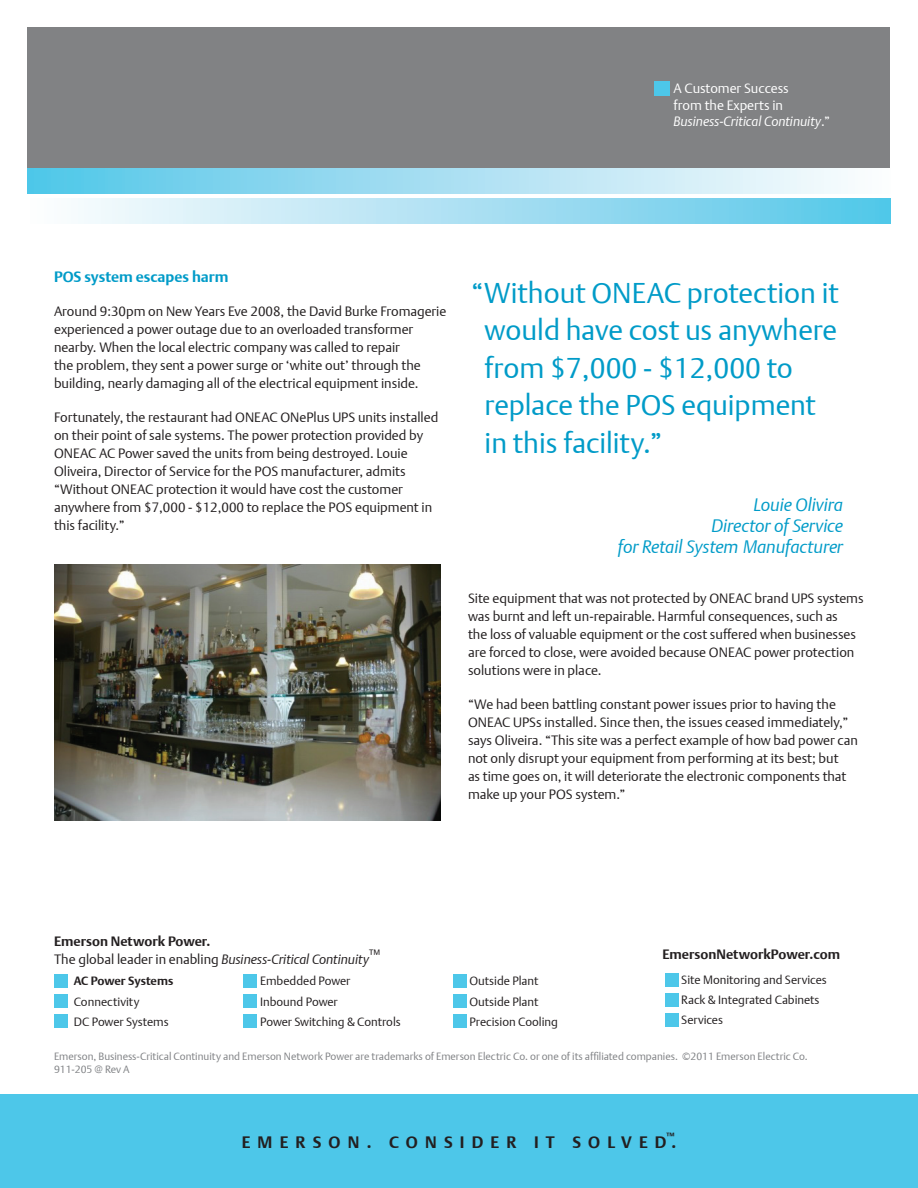
<style>
.page{position:relative;width:918px;height:1188px;background:#fff}
.page>*{position:absolute;margin:0;border:0;box-sizing:border-box;transform-origin:0 0}
.t1{font:28.5px/37.5px "DTL Argo T Light";color:#009bc8}
.t2{font:italic 18px/21px "DTL Argo T Light";letter-spacing:-.005em;color:#009bc8;text-align:right}
.t3{font:700 16.5px "DTL Argo T";letter-spacing:.435em;color:#231f20}
.t4{font:700 15px "DTL Argo T";color:#009bc8}
.t5{font:13.5px/18px "DTL Argo T Light";color:#231f20}
.t6{font:13.5px/16.2px "DTL Argo T Light";color:#fff}
.t7{font:italic 13.5px "DTL Argo T Light";color:#231f20}
.t8{font:700 13.5px "DTL Argo T";color:#231f20}
.t9{font:12px/20.1px "DTL Argo T Light";color:#231f20}
.t10{font:700 12px "DTL Argo T";letter-spacing:-.005em;color:#231f20}
.t11{font:10.5px/12.6px "DTL Argo T Light";color:#808285}
.t12{font:700 9px "DTL Argo T";color:#231f20}
.s1{font-style:italic}
.s2{font-style:normal}
</style>
<div class="page">
<div style="left:0;top:1095px;width:918px;height:93px;background:#4dc7e9"></div>
<div style="left:28px;top:28px;width:862px;height:142px;background:#818284"></div>
<div style="left:654px;top:81px;width:15px;height:15px;background:#4dc7e9"></div>
<div style="left:27px;top:168px;width:864px;height:26px;background:linear-gradient(to right,#53c6e8,#fffcfe)"></div>
<div style="left:27px;top:198px;width:864px;height:25px;background:linear-gradient(to right,#fffdfe,#55c6e8)"></div>
<div style="left:54px;top:975px;width:14px;height:13px;background:#4dc7e9"></div>
<div style="left:54px;top:1014px;width:14px;height:14px;background:#4dc7e9"></div>
<div style="left:54px;top:994px;width:14px;height:14px;background:#4dc7e9"></div>
<div style="left:243px;top:975px;width:13px;height:13px;background:#4dc7e9"></div>
<div style="left:243px;top:1014px;width:13px;height:14px;background:#4dc7e9"></div>
<div style="left:243px;top:994px;width:13px;height:14px;background:#4dc7e9"></div>
<div style="left:453px;top:975px;width:14px;height:13px;background:#4dc7e9"></div>
<div style="left:453px;top:1014px;width:14px;height:14px;background:#4dc7e9"></div>
<div style="left:453px;top:994px;width:14px;height:14px;background:#4dc7e9"></div>
<div style="left:665px;top:974px;width:14px;height:13px;background:#4dc7e9"></div>
<div style="left:665px;top:1013px;width:14px;height:14px;background:#4dc7e9"></div>
<div style="left:665px;top:993px;width:14px;height:14px;background:#4dc7e9"></div>
<img style="left:54px;top:564px;width:386px;height:257px">
<p class="t6" style="left:674px;top:80px;width:158px">A Customer Success<br>from the Experts in<br><span class="s1">Business-Critical Continuity</span>.”</p>
<p class="t4" style="left:54px;top:267px;width:176px">POS system escapes harm</p>
<p class="t5" style="left:54px;top:302px;width:394px">Around 9:30pm on New Years Eve 2008, the David Burke Fromagerie experienced a power outage due to an overloaded transformer nearby. When the local electric company was called to repair<br>the problem, they sent a power surge or ‘white out’ through the building, nearly damaging all of the electrical equipment inside.</p>
<p class="t5" style="left:54px;top:408px;width:386px">Fortunately, the restaurant had ONEAC ONePlus UPS units installed on their point of sale systems. The power protection provided by ONEAC AC Power saved the units from being destroyed. Louie Oliveira, Director of Service for the POS manufacturer, admits “Without ONEAC protection it would have cost the customer anywhere from $7,000 - $12,000 to replace the POS equipment in this facility.”</p>
<h1 class="t1" style="left:485px;top:274px;width:356px;text-indent:-14px">“Without ONEAC protection it would have cost us anywhere from $7,000 - $12,000 to replace the POS equipment in this facility.”</h1>
<h2 class="t2" style="left:618px;top:494px;width:227px">Louie Olivira<br>Director of Service<br>for Retail System Manufacturer</h2>
<p class="t5" style="left:468px;top:589px;width:397px">Site equipment that was not protected by ONEAC brand UPS systems was burnt and left un-repairable. Harmful consequences, such as<br>the loss of valuable equipment or the cost suffered when businesses are forced to close, were avoided because ONEAC power protection solutions were in place.</p>
<p class="t5" style="left:468px;top:695px;width:391px">“We had been battling constant power issues prior to having the ONEAC UPSs installed. Since then, the issues ceased immediately,” says Oliveira. “This site was a perfect example of how bad power can not only disrupt your equipment from performing at its best; but<br>as time goes on, it will deteriorate the electronic components that make up your POS system.”</p>
<p class="t8" style="left:54px;top:933px;width:158px">Emerson Network Power.</p>
<p class="t7" style="left:54px;top:951px;width:328px"><span class="s2">The global leader in enabling</span> Business-Critical Continuity<sup>™</sup></p>
<p class="t8" style="left:662px;top:947px;width:179px">EmersonNetworkPower.com</p>
<p class="t9" style="left:260px;top:971px;width:142px">Embedded Power<br>Inbound Power<br>Power Switching &amp; Controls</p>
<p class="t9" style="left:470px;top:971px;width:90px">Outside Plant<br>Outside Plant<br>Precision Cooling</p>
<p class="t9" style="left:681px;top:970px;width:147px">Site Monitoring and Services<br>Rack &amp; Integrated Cabinets<br>Services</p>
<p class="t10" style="left:74px;top:974px;width:101px">AC Power Systems</p>
<p class="t9" style="left:74px;top:991px;width:96px">Connectivity<br>DC Power Systems</p>
<p class="t11" style="left:54px;top:1050px;width:755px">Emerson, Business-Critical Continuity and Emerson Network Power are trademarks of Emerson Electric Co. or one of its affiliated companies. ©2011 Emerson Electric Co.<br>911-205 @ Rev A</p>
<p class="t12" style="left:667px;top:1130px;width:10px">™</p>
<p class="t3" style="left:242px;top:1132px;width:436px">EMERSON. CONSIDER IT SOLVED.</p>
</div>
